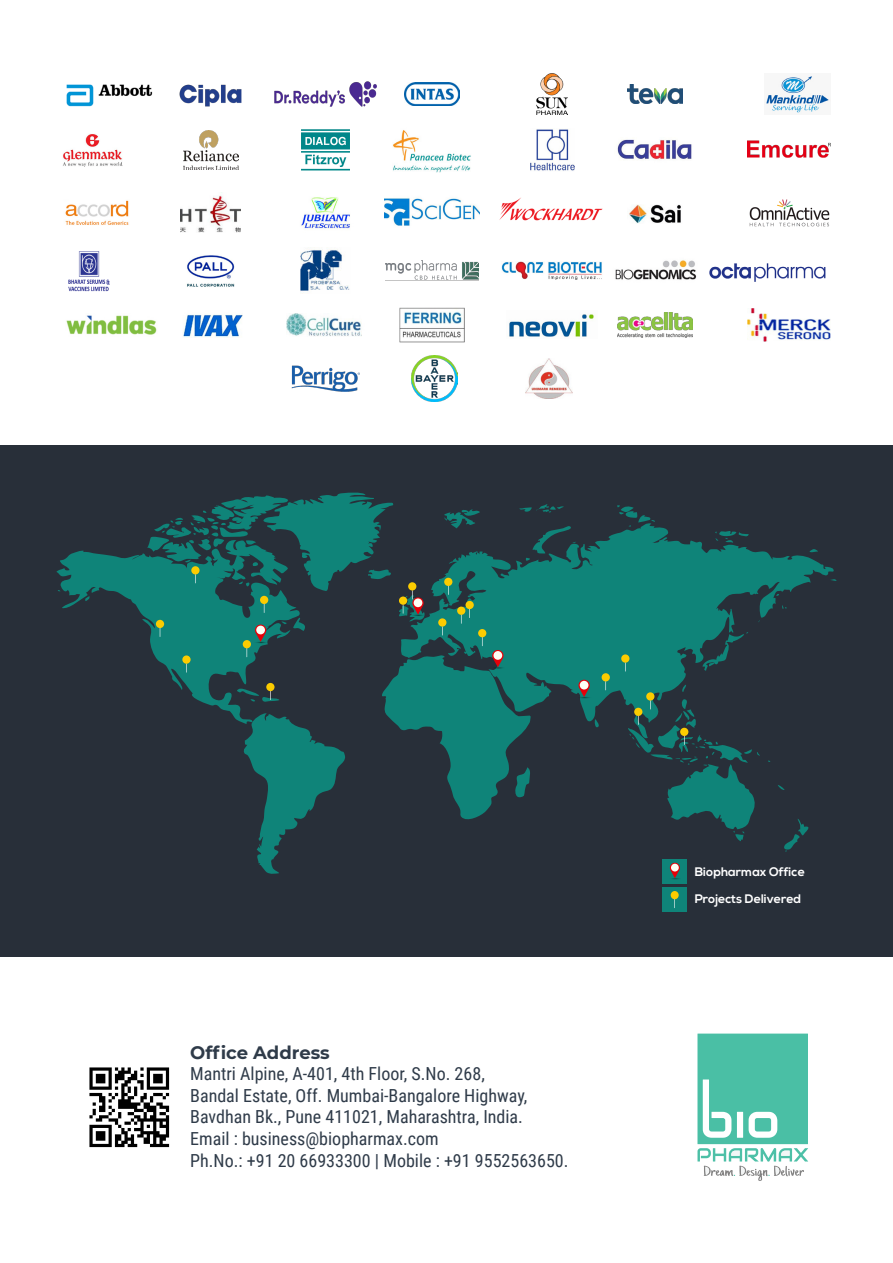
<style>
.page{position:relative;width:893px;height:1263px;background:#fff}
.page>*{position:absolute;margin:0;border:0;box-sizing:border-box;transform-origin:0 0}
.t1{font:18px/21.6px "Roboto Condensed";color:#2f3b49}
.t2{font:700 18px "Montserrat";color:#2f3b49}
.t3{font:700 12.45px/27px "Nexa";color:#fff}
</style>
<div class="page">
<svg style="left:697px;top:1033px;width:111px;height:148px"></svg>
<img style="left:89px;top:1067px;width:81px;height:81px">
<img style="left:66px;top:84px;width:87px;height:23px">
<img style="left:499px;top:197px;width:104px;height:24px">
<img style="left:404px;top:83px;width:55px;height:23px">
<img style="left:63px;top:134px;width:59px;height:33px">
<img style="left:615px;top:260px;width:82px;height:20px">
<img style="left:183px;top:131px;width:55px;height:38px">
<img style="left:747px;top:140px;width:83px;height:18px">
<img style="left:68px;top:251px;width:42px;height:41px">
<img style="left:384px;top:198px;width:95px;height:28px">
<img style="left:628px;top:85px;width:55px;height:19px">
<img style="left:180px;top:85px;width:62px;height:22px">
<img style="left:301px;top:197px;width:49px;height:32px">
<img style="left:629px;top:204px;width:52px;height:19px">
<img style="left:526px;top:359px;width:46px;height:40px">
<img style="left:530px;top:129px;width:44px;height:42px">
<img style="left:393px;top:130px;width:78px;height:42px">
<img style="left:709px;top:263px;width:117px;height:19px">
<img style="left:509px;top:314px;width:85px;height:23px">
<img style="left:747px;top:309px;width:83px;height:32px">
<img style="left:537px;top:74px;width:30px;height:40px">
<img style="left:411px;top:356px;width:46px;height:46px">
<img style="left:291px;top:366px;width:69px;height:25px">
<img style="left:181px;top:195px;width:59px;height:37px">
<img style="left:274px;top:82px;width:103px;height:25px">
<img style="left:183px;top:314px;width:59px;height:24px">
<img style="left:399px;top:307px;width:65px;height:36px">
<img style="left:618px;top:313px;width:75px;height:24px">
<img style="left:287px;top:313px;width:75px;height:23px">
<img style="left:301px;top:249px;width:49px;height:42px">
<img style="left:764px;top:76px;width:65px;height:37px">
<img style="left:65px;top:200px;width:64px;height:25px">
<img style="left:617px;top:139px;width:75px;height:21px">
<img style="left:501px;top:262px;width:101px;height:18px">
<img style="left:301px;top:129px;width:49px;height:42px">
<img style="left:187px;top:255px;width:48px;height:32px">
<img style="left:749px;top:199px;width:81px;height:28px">
<img style="left:385px;top:261px;width:94px;height:20px">
<img style="left:66px;top:315px;width:91px;height:20px">
<div style="left:0;top:445px;width:893px;height:511px;background:#282f39"></div>
<svg style="left:56px;top:492px;width:781px;height:383px"></svg>
<svg style="left:577px;top:696px;width:14px;height:3px"></svg>
<svg style="left:578px;top:680px;width:12px;height:17px"></svg>
<div style="left:580px;top:681px;width:8px;height:8px;background:#fcfff4;border-radius:50%"></div>
<svg style="left:491px;top:666px;width:14px;height:3px"></svg>
<svg style="left:492px;top:650px;width:11px;height:17px"></svg>
<div style="left:493px;top:651px;width:9px;height:9px;background:#fcfff4;border-radius:50%"></div>
<svg style="left:411px;top:613px;width:14px;height:3px"></svg>
<div style="left:156px;top:620px;width:8px;height:8px;background:#fccc00;border-radius:50%"></div>
<div style="left:182px;top:655px;width:9px;height:9px;background:#fccc00;border-radius:50%"></div>
<svg style="left:247px;top:624px;width:21px;height:33px"></svg>
<div style="left:243px;top:640px;width:8px;height:8px;background:#fccc00;border-radius:50%"></div>
<div style="left:260px;top:596px;width:8px;height:8px;background:#fccc00;border-radius:50%"></div>
<div style="left:191px;top:566px;width:9px;height:8px;background:#fccc00;border-radius:50%"></div>
<div style="left:266px;top:683px;width:9px;height:8px;background:#fccc00;border-radius:50%"></div>
<div style="left:399px;top:596px;width:8px;height:9px;background:#fccc00;border-radius:50%"></div>
<svg style="left:412px;top:590px;width:12px;height:25px"></svg>
<div style="left:408px;top:582px;width:8px;height:8px;background:#fccc00;border-radius:50%"></div>
<div style="left:438px;top:618px;width:8px;height:9px;background:#fccc00;border-radius:50%"></div>
<div style="left:457px;top:607px;width:8px;height:8px;background:#fccc00;border-radius:50%"></div>
<div style="left:465px;top:601px;width:9px;height:8px;background:#fccc00;border-radius:50%"></div>
<div style="left:478px;top:629px;width:8px;height:8px;background:#fccc00;border-radius:50%"></div>
<div style="left:602px;top:673px;width:8px;height:8px;background:#fccc00;border-radius:50%"></div>
<div style="left:634px;top:708px;width:8px;height:8px;background:#fccc00;border-radius:50%"></div>
<div style="left:680px;top:728px;width:8px;height:8px;background:#fccc00;border-radius:50%"></div>
<div style="left:646px;top:692px;width:8px;height:9px;background:#fccc00;border-radius:50%"></div>
<div style="left:621px;top:654px;width:8px;height:9px;background:#fccc00;border-radius:50%"></div>
<div style="left:444px;top:578px;width:8px;height:8px;background:#fccc00;border-radius:50%"></div>
<div style="left:663px;top:859px;width:24px;height:24px;background:#0f8479"></div>
<div style="left:663px;top:887px;width:24px;height:25px;background:#0f8479"></div>
<svg style="left:669px;top:863px;width:11px;height:17px"></svg>
<div style="left:671px;top:864px;width:8px;height:7px;background:#fcfff4;border-radius:50%"></div>
<div style="left:671px;top:891px;width:8px;height:8px;background:#fccc00;border-radius:50%"></div>
<p class="t2" style="left:190px;top:1039px;width:141px">Office Address</p>
<p class="t1" style="left:190px;top:1062px;width:380px">Mantri Alpine, A-401, 4th Floor, S.No. 268,<br>Bandal Estate, Off. Mumbai-Bangalore Highway, Bavdhan Bk., Pune 411021, Maharashtra, India.<br>Email : business@biopharmax.com<br>Ph.No.: +91 20 66933300 | Mobile : +91 9552563650.</p>
<p class="t3" style="left:695px;top:859px;width:112px">Biopharmax Office<br>Projects Delivered</p>
</div>
